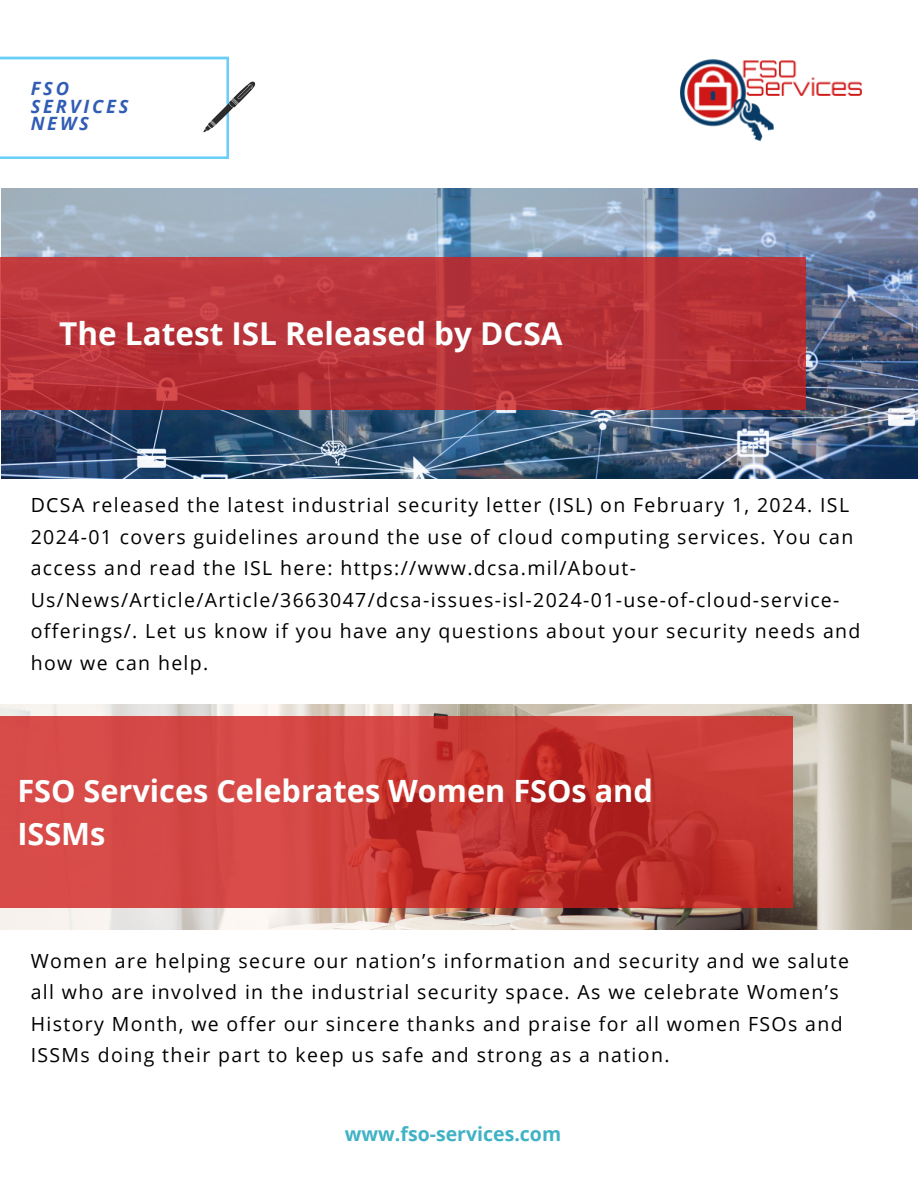
<style>
.page{position:relative;width:918px;height:1188px;background:#fff}
.page>*{position:absolute;margin:0;border:0;box-sizing:border-box;transform-origin:0 0}
.t1{font:700 31.5px "Open Sans";color:#fdfefe}
.t2{font:700 30.75px/42.8px "Open Sans";color:#fdfefe}
.t3{font:19.5px/31.5px "Open Sans";letter-spacing:.07em;color:#000}
.t4{font:700 19.5px "Open Sans";color:#40b2c5}
.t5{font:italic 700 18.3px/17.2px "Open Sans";letter-spacing:.15em;color:#315db4}
</style>
<div class="page">
<svg style="left:0;top:57px;width:256px;height:102px"></svg>
<img style="left:680px;top:59px;width:182px;height:82px">
<img style="left:1px;top:189px;width:917px;height:290px">
<svg style="left:0;top:257px;width:805px;height:153px;background:#b73237"></svg>
<img style="left:0;top:704px;width:912px;height:225px">
<svg style="left:0;top:716px;width:793px;height:192px;background:#cb3d39"></svg>
<h3 class="t5" style="left:31px;top:80px;width:99px">FSO<br>SERVICES<br>NEWS</h3>
<p class="t1" style="left:59px;top:311px;width:505px">The Latest ISL Released by DCSA</p>
<h1 class="t3" style="left:31px;top:489px;width:831px">DCSA released the latest industrial security letter (ISL) on February 1, 2024. ISL 2024-01 covers guidelines around the use of cloud computing services. You can access and read the ISL here: https://www.dcsa.mil/About-Us/News/Article/Article/3663047/dcsa-issues-isl-2024-01-use-of-cloud-service&shy;offerings/. Let us know if you have any questions about your security needs and how we can help.</h1>
<h1 class="t2" style="left:17px;top:768px;width:637px">FSO Services Celebrates Women FSOs and<br>ISSMs</h1>
<p class="t3" style="left:31px;top:945px;width:820px">Women are helping secure our nation’s information and security and we salute all who are involved in the industrial security space. As we celebrate Women’s History Month, we offer our sincere thanks and praise for all women FSOs and ISSMs doing their part to keep us safe and strong as a nation.</p>
<p class="t4" style="left:345px;top:1120px;width:218px">www.fso-services.com</p>
</div>
